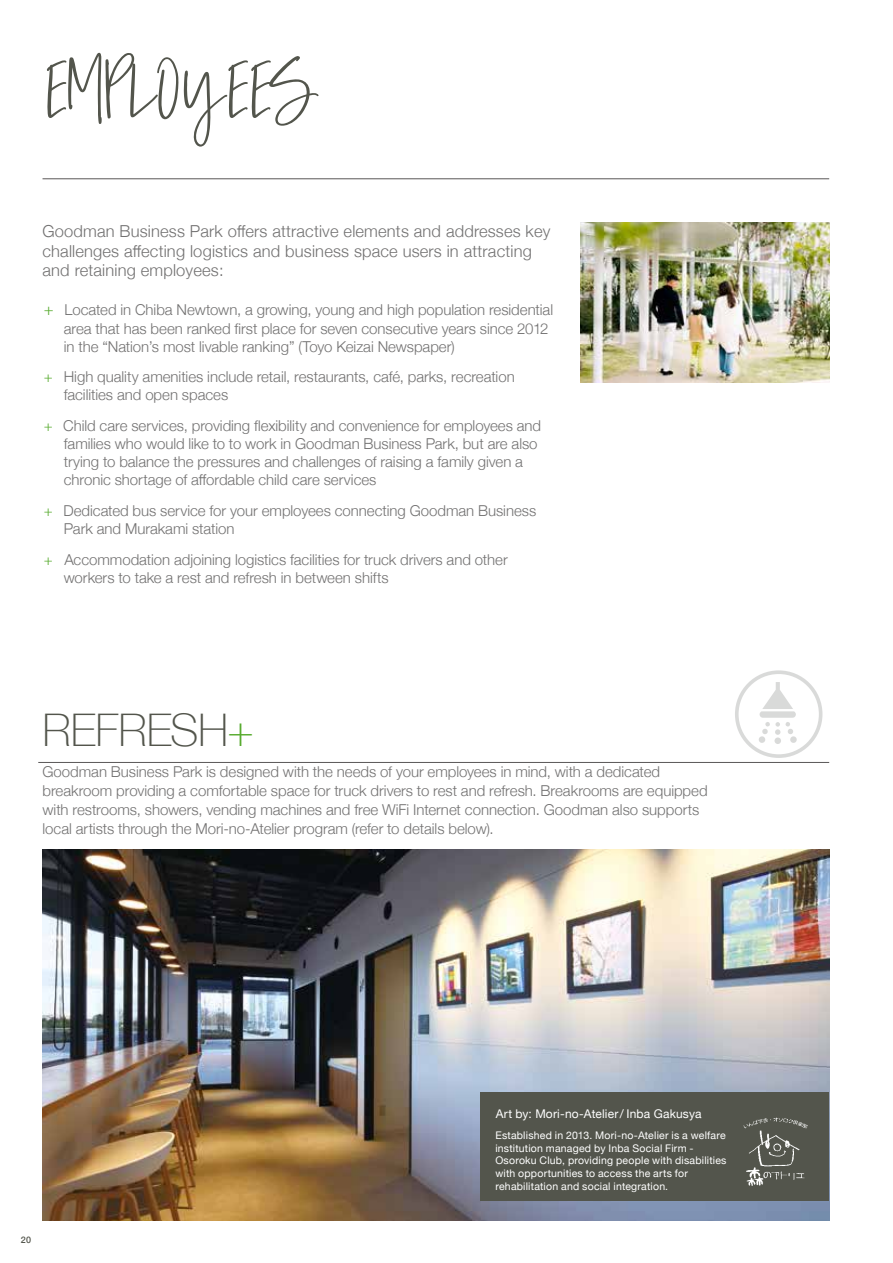
<style>
.page{position:relative;width:893px;height:1263px;background:#fff}
.page>*{position:absolute;margin:0;border:0;box-sizing:border-box;transform-origin:0 0}
.t1{font:82.5px "Ambition Script";color:#53554c}
.t2{font:100 45px "Helvetica Neue";letter-spacing:-.005em;color:#53554c}
.t3{font:300 16.5px/19.5px "Helvetica Neue";letter-spacing:.01em;color:#727171}
.t4{font:300 15px/18px "Helvetica Neue";letter-spacing:-.005em;color:#727171}
.t5{font:12px "Helvetica Neue";letter-spacing:.015em;color:#fff}
.t6{font:10.5px/12.8px "Helvetica Neue";letter-spacing:.02em;color:#fff}
.t7{font:500 9px "Helvetica Neue";color:#53554c}
.s1{font-size:16.5px;color:#56aa2d}
.s2{color:#56aa2d}
</style>
<div class="page">
<hr style="left:43px;top:179px;width:786px;height:1px;background:#595757">
<hr style="left:38px;top:762px;width:791px;height:1px;background:#595757">
<div style="left:735px;top:670px;width:87px;height:88px;border:4px solid #c1c2c1;border-radius:50%"></div>
<div style="left:774px;top:737px;width:7px;height:7px;background:#dcdcdc;border-radius:50%"></div>
<svg style="left:759px;top:682px;width:38px;height:61px"></svg>
<img style="left:43px;top:849px;width:786px;height:371px">
<div style="left:480px;top:1093px;width:349px;height:108px;background:#53554c"></div>
<img style="left:743px;top:1117px;width:65px;height:69px">
<img style="left:580px;top:223px;width:249px;height:159px">
<h1 class="t1" style="left:43px;top:30px;width:274px">EMPLOYEES</h1>
<p class="t3" style="left:43px;top:221px;width:509px">Goodman Business Park offers attractive elements and addresses key challenges affecting logistics and business space users in attracting and retaining employees:</p>
<p class="t4" style="left:64px;top:299px;width:491px;text-indent:-20px"><span class="s1">+</span> Located in Chiba Newtown, a growing, young and high population residential area that has been ranked first place for seven consecutive years since 2012 in the “Nation’s most livable ranking” (Toyo Keizai Newspaper)</p>
<p class="t4" style="left:64px;top:367px;width:452px;text-indent:-20px"><span class="s2">+</span> High quality amenities include retail, restaurants, café, parks, recreation facilities and open spaces</p>
<p class="t4" style="left:64px;top:416px;width:479px;text-indent:-20px"><span class="s2">+</span> Child care services, providing flexibility and convenience for employees and families who would like to to work in Goodman Business Park, but are also trying to balance the pressures and challenges of raising a family given a chronic shortage of affordable child care services</p>
<p class="t4" style="left:64px;top:500px;width:474px;text-indent:-20px"><span class="s2">+</span> Dedicated bus service for your employees connecting Goodman Business<br>Park and Murakami station</p>
<p class="t4" style="left:64px;top:549px;width:445px;text-indent:-20px"><span class="s2">+</span> Accommodation adjoining logistics facilities for truck drivers and other workers to take a rest and refresh in between shifts</p>
<h2 class="t2" style="left:43px;top:696px;width:213px">REFRESH<span class="s2">+</span></h2>
<p class="t4" style="left:43px;top:761px;width:667px;line-height:18.8px">Goodman Business Park is designed with the needs of your employees in mind, with a dedicated breakroom providing a comfortable space for truck drivers to rest and refresh. Breakrooms are equipped with restrooms, showers, vending machines and free WiFi Internet connection. Goodman also supports local artists through the Mori-no-Atelier program (refer to details below).</p>
<p class="t7" style="left:21px;top:1232px;width:12px">20</p>
<p class="t5" style="left:496px;top:1105px;width:207px">Art by: Mori-no-Atelier/ Inba Gakusya</p>
<p class="t6" style="left:495px;top:1129px;width:233px">Established in 2013. Mori-no-Atelier is a welfare institution managed by Inba Social Firm - Osoroku Club, providing people with disabilities with opportunities to access the arts for rehabilitation and social integration.</p>
</div>
